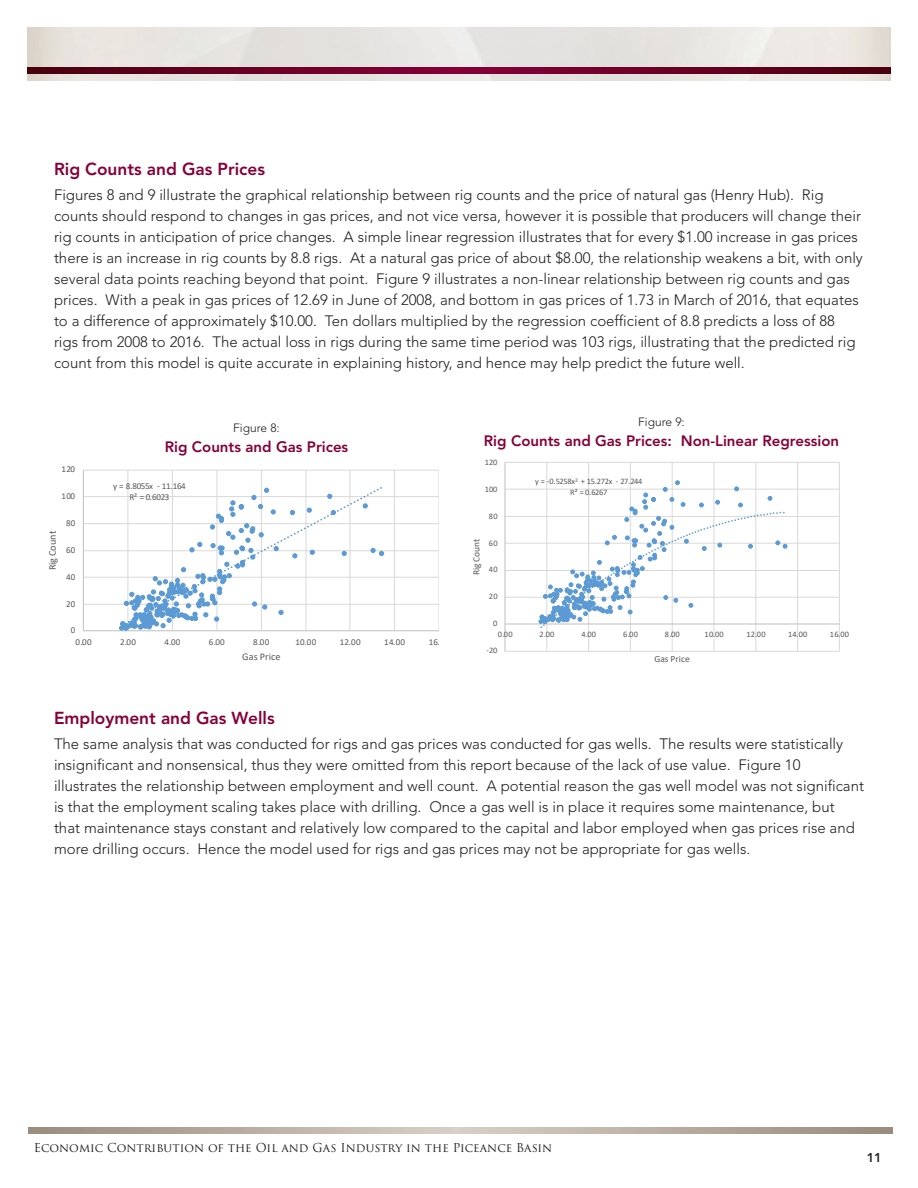
<style>
.page{position:relative;width:918px;height:1188px;background:#fff}
.page>*{position:absolute;margin:0;border:0;box-sizing:border-box;transform-origin:0 0}
.t1{font:800 17.25px "Avenir";color:#860037}
.t2{font:300 15px/21px "Avenir";color:#231f20}
.t3{font:800 15px "Avenir";color:#860037}
.t4{font:800 12.75px "Avenir";color:#231f20}
.t5{font:12px "Trajan Pro 3";color:#231f20}
.t6{font:300 12px "Avenir";color:#231f20}
.t7{font:10.2px "Calibri";letter-spacing:.005em;color:#595959}
.t8{font:9.45px "Calibri";letter-spacing:.005em;color:#595959}
.t9{font:9px "Calibri";letter-spacing:.025em;color:#595959}
.t10{font:9px/11.4px "Calibri";letter-spacing:-.04em;color:#595959;text-align:center}
.t11{font:8.4px "Calibri";letter-spacing:.025em;color:#595959}
.t12{font:8.4px/10.6px "Calibri";letter-spacing:-.04em;color:#595959;text-align:center}
</style>
<div class="page">
<img style="left:27px;top:27px;width:864px;height:54px">
<svg style="left:27px;top:68px;width:864px;height:6px;background:#680023"></svg>
<svg style="left:28px;top:1128px;width:864px;height:6px;background:#b8ada1"></svg>
<hr style="left:83px;top:604px;width:356px;height:1px;background:#dad9d8">
<hr style="left:83px;top:577px;width:356px;height:1px;background:#dad9d8">
<hr style="left:83px;top:550px;width:356px;height:1px;background:#dad9d8">
<hr style="left:83px;top:523px;width:356px;height:1px;background:#dad9d8">
<hr style="left:83px;top:496px;width:356px;height:1px;background:#dad9d8">
<hr style="left:83px;top:470px;width:356px;height:1px;background:#dad9d8">
<hr style="left:128px;top:470px;width:1px;height:161px;background:#dad9d8">
<hr style="left:172px;top:470px;width:1px;height:161px;background:#dad9d8">
<hr style="left:217px;top:470px;width:1px;height:161px;background:#dad9d8">
<hr style="left:261px;top:470px;width:1px;height:161px;background:#dad9d8">
<hr style="left:306px;top:470px;width:1px;height:161px;background:#dad9d8">
<hr style="left:350px;top:470px;width:1px;height:161px;background:#dad9d8">
<hr style="left:394px;top:470px;width:1px;height:161px;background:#dad9d8">
<hr style="left:439px;top:470px;width:1px;height:161px;background:#dad9d8">
<hr style="left:83px;top:470px;width:1px;height:161px;background:#bfbebe">
<hr style="left:83px;top:630px;width:356px;height:1px;background:#bfbebe">
<svg style="left:119px;top:485px;width:265px;height:145px"></svg>
<hr style="left:505px;top:651px;width:334px;height:1px;background:#dad9d8">
<hr style="left:505px;top:597px;width:334px;height:1px;background:#dad9d8">
<hr style="left:505px;top:570px;width:334px;height:1px;background:#dad9d8">
<hr style="left:505px;top:543px;width:334px;height:1px;background:#dad9d8">
<hr style="left:505px;top:516px;width:334px;height:1px;background:#dad9d8">
<hr style="left:505px;top:489px;width:334px;height:1px;background:#dad9d8">
<hr style="left:505px;top:462px;width:334px;height:1px;background:#dad9d8">
<hr style="left:547px;top:462px;width:1px;height:189px;background:#dad9d8">
<hr style="left:588px;top:462px;width:1px;height:189px;background:#dad9d8">
<hr style="left:630px;top:462px;width:1px;height:189px;background:#dad9d8">
<hr style="left:672px;top:462px;width:1px;height:189px;background:#dad9d8">
<hr style="left:714px;top:462px;width:1px;height:189px;background:#dad9d8">
<hr style="left:756px;top:462px;width:1px;height:189px;background:#dad9d8">
<hr style="left:797px;top:462px;width:1px;height:189px;background:#dad9d8">
<hr style="left:839px;top:462px;width:1px;height:189px;background:#dad9d8">
<hr style="left:505px;top:462px;width:1px;height:189px;background:#bfbebe">
<hr style="left:505px;top:624px;width:334px;height:1px;background:#bfbebe">
<svg style="left:539px;top:480px;width:248px;height:150px"></svg>
<p class="t1" style="left:54px;top:159px;width:213px">Rig Counts and Gas Prices</p>
<p class="t2" style="left:54px;top:185px;width:810px">Figures 8 and 9 illustrate the graphical relationship between rig counts and the price of natural gas (Henry Hub). Rig counts should respond to changes in gas prices, and not vice versa, however it is possible that producers will change their rig counts in anticipation of price changes. A simple linear regression illustrates that for every $1.00 increase in gas prices there is an increase in rig counts by 8.8 rigs. At a natural gas price of about $8.00, the relationship weakens a bit, with only several data points reaching beyond that point. Figure 9 illustrates a non-linear relationship between rig counts and gas prices. With a peak in gas prices of 12.69 in June of 2008, and bottom in gas prices of 1.73 in March of 2016, that equates to a difference of approximately $10.00. Ten dollars multiplied by the regression coefficient of 8.8 predicts a loss of 88 rigs from 2008 to 2016. The actual loss in rigs during the same time period was 103 rigs, illustrating that the predicted rig count from this model is quite accurate in explaining history, and hence may help predict the future well.</p>
<p class="t9" style="left:62px;top:463px;width:15px">120</p>
<p class="t9" style="left:62px;top:490px;width:15px">100</p>
<p class="t7" style="left:45px;top:570px;width:41px;rotate:-90deg">Rig Count</p>
<p class="t9" style="left:66px;top:517px;width:11px">80</p>
<p class="t9" style="left:66px;top:544px;width:11px">60</p>
<p class="t9" style="left:66px;top:571px;width:11px">40</p>
<p class="t9" style="left:66px;top:597px;width:11px">20</p>
<p class="t9" style="left:71px;top:624px;width:6px">0</p>
<p class="t6" style="left:233px;top:421px;width:48px">Figure 8:</p>
<p class="t3" style="left:165px;top:438px;width:185px">Rig Counts and Gas Prices</p>
<p class="t10" style="left:113px;top:480px;width:74px">y = 8.8055x - 11.164<br>R² = 0.6023</p>
<p class="t9" style="left:76px;top:636px;width:18px">0.00</p>
<p class="t9" style="left:120px;top:636px;width:18px">2.00</p>
<p class="t9" style="left:164px;top:636px;width:18px">4.00</p>
<p class="t9" style="left:209px;top:636px;width:18px">6.00</p>
<p class="t9" style="left:253px;top:636px;width:18px">8.00</p>
<p class="t9" style="left:295px;top:636px;width:22px">10.00</p>
<p class="t9" style="left:340px;top:636px;width:22px">12.00</p>
<p class="t9" style="left:384px;top:636px;width:22px">14.00</p>
<p class="t9" style="left:429px;top:636px;width:22px">16.00</p>
<p class="t7" style="left:242px;top:650px;width:40px">Gas Price</p>
<p class="t6" style="left:638px;top:415px;width:48px">Figure 9:</p>
<p class="t3" style="left:484px;top:431px;width:357px">Rig Counts and Gas Prices: Non-Linear Regression</p>
<p class="t11" style="left:485px;top:456px;width:14px">120</p>
<p class="t11" style="left:485px;top:483px;width:14px">100</p>
<p class="t11" style="left:489px;top:510px;width:10px">80</p>
<p class="t8" style="left:470px;top:575px;width:38px;rotate:-90deg">Rig Count</p>
<p class="t11" style="left:489px;top:537px;width:10px">60</p>
<p class="t11" style="left:489px;top:564px;width:10px">40</p>
<p class="t11" style="left:489px;top:591px;width:10px">20</p>
<p class="t11" style="left:493px;top:618px;width:6px">0</p>
<p class="t12" style="left:535px;top:476px;width:109px">y = -0.5258x<sup>2</sup> + 15.272x - 27.244<br>R² = 0.6267</p>
<p class="t11" style="left:498px;top:629px;width:16px">0.00</p>
<p class="t11" style="left:540px;top:629px;width:16px">2.00</p>
<p class="t11" style="left:581px;top:629px;width:16px">4.00</p>
<p class="t11" style="left:623px;top:629px;width:16px">6.00</p>
<p class="t11" style="left:665px;top:629px;width:16px">8.00</p>
<p class="t11" style="left:705px;top:629px;width:21px">10.00</p>
<p class="t11" style="left:746px;top:629px;width:21px">12.00</p>
<p class="t11" style="left:788px;top:629px;width:21px">14.00</p>
<p class="t11" style="left:830px;top:629px;width:21px">16.00</p>
<p class="t11" style="left:486px;top:645px;width:12px">-20</p>
<p class="t8" style="left:654px;top:652px;width:37px">Gas Price</p>
<p class="t1" style="left:54px;top:707px;width:222px">Employment and Gas Wells</p>
<p class="t2" style="left:54px;top:733px;width:812px">The same analysis that was conducted for rigs and gas prices was conducted for gas wells. The results were statistically insignificant and nonsensical, thus they were omitted from this report because of the lack of use value. Figure 10 illustrates the relationship between employment and well count. A potential reason the gas well model was not significant is that the employment scaling takes place with drilling. Once a gas well is in place it requires some maintenance, but that maintenance stays constant and relatively low compared to the capital and labor employed when gas prices rise and more drilling occurs. Hence the model used for rigs and gas prices may not be appropriate for gas wells.</p>
<p class="t5" style="left:34px;top:1139px;width:520px">Economic Contribution of the Oil and Gas Industry in the Piceance Basin</p>
<p class="t4" style="left:867px;top:1150px;width:17px">11</p>
</div>
